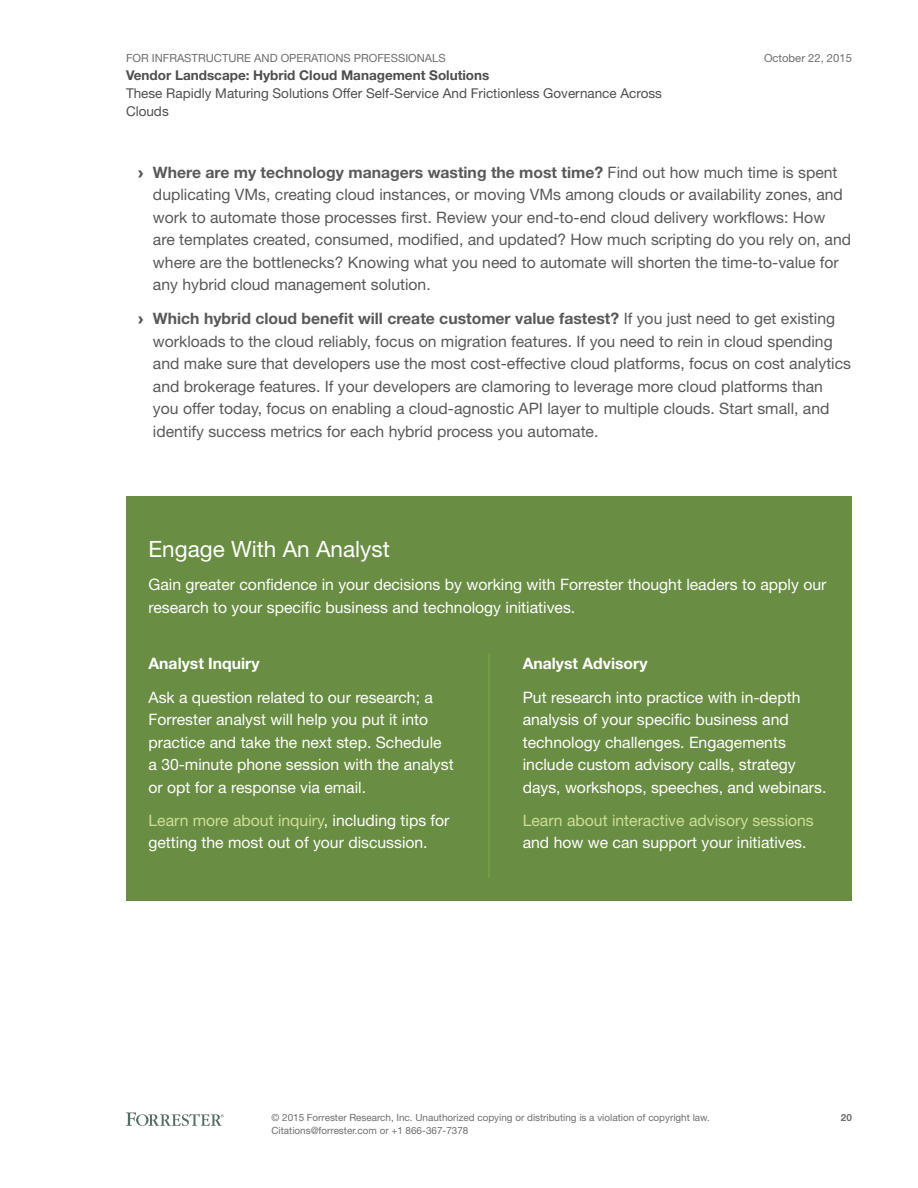
<style>
.page{position:relative;width:918px;height:1188px;background:#fff}
.page>*{position:absolute;margin:0;border:0;box-sizing:border-box;transform-origin:0 0}
.t1{font:22.5px "Helvetica Neue LT Std";color:#fff}
.t2{font:15.75px/22.5px "Helvetica Neue LT Std";color:#59595b}
.t3{font:15.75px/22.5px "Helvetica Neue LT Std";color:#fff}
.t4{font:15.75px "Helvetica Neue LT Std";color:#cddf96}
.t5{font:700 15.75px "Helvetica Neue LT Std";color:#fff}
.t6{font:13.5px/18px "Helvetica Neue LT Std";color:#4e4e50}
.t7{font:700 13.5px "Helvetica Neue LT Std";color:#4e4e50}
.t8{font:11.25px "Helvetica Neue LT Std";color:#6d6e70}
.t9{font:9.9px/12.8px "Helvetica Neue LT Std";color:#6d6e70}
.t10{font:700 9.9px "Helvetica Neue LT Std";color:#6d6e70}
.s1{font-family:"Arial";font-weight:900}
.s2{font-weight:700}
.s3{color:#cddf96}
</style>
<div class="page">
<svg style="left:126px;top:1112px;width:98px;height:14px"></svg>
<div style="left:126px;top:496px;width:726px;height:405px;background:#698d43"></div>
<hr style="left:488px;top:653px;width:2px;height:225px;background:#73a145">
<p class="t8" style="left:126px;top:51px;width:321px">For Infrastructure And Operations Professionals</p>
<p class="t7" style="left:126px;top:67px;width:365px">Vendor Landscape: Hybrid Cloud Management Solutions</p>
<p class="t6" style="left:126px;top:84px;width:538px">These Rapidly Maturing Solutions Offer Self-Service And Frictionless Governance Across<br>Clouds</p>
<p class="t8" style="left:764px;top:51px;width:89px">October 22, 2015</p>
<p class="t2" style="left:153px;top:161px;width:700px;text-indent:-15px"><span class="s1">›</span> <span class="s2">Where are my technology managers wasting the most time?</span> Find out how much time is spent duplicating VMs, creating cloud instances, or moving VMs among clouds or availability zones, and work to automate those processes first. Review your end-to-end cloud delivery workflows: How<br>are templates created, consumed, modified, and updated? How much scripting do you rely on, and where are the bottlenecks? Knowing what you need to automate will shorten the time-to-value for any hybrid cloud management solution.</p>
<p class="t2" style="left:153px;top:307px;width:700px;text-indent:-15px"><span class="s1">›</span> <span class="s2">Which hybrid cloud benefit will create customer value fastest?</span> If you just need to get existing workloads to the cloud reliably, focus on migration features. If you need to rein in cloud spending and make sure that developers use the most cost-effective cloud platforms, focus on cost analytics and brokerage features. If your developers are clamoring to leverage more cloud platforms than you offer today, focus on enabling a cloud-agnostic API layer to multiple clouds. Start small, and identify success metrics for each hybrid process you automate.</p>
<h1 class="t1" style="left:148px;top:535px;width:243px">Engage With An Analyst</h1>
<p class="t3" style="left:148px;top:573px;width:679px">Gain greater confidence in your decisions by working with Forrester thought leaders to apply our research to your specific business and technology initiatives.</p>
<p class="t5" style="left:148px;top:653px;width:113px">Analyst Inquiry</p>
<p class="t3" style="left:148px;top:685px;width:307px">Ask a question related to our research; a Forrester analyst will help you put it into practice and take the next step. Schedule a 30-minute phone session with the analyst or opt for a response via email.</p>
<p class="t3" style="left:148px;top:809px;width:303px"><span class="s3">Learn more about inquiry</span>, including tips for getting the most out of your discussion.</p>
<p class="t5" style="left:523px;top:653px;width:126px">Analyst Advisory</p>
<p class="t3" style="left:523px;top:686px;width:305px">Put research into practice with in-depth analysis of your specific business and technology challenges. Engagements include custom advisory calls, strategy days, workshops, speeches, and webinars.</p>
<p class="t4" style="left:523px;top:811px;width:293px">Learn about interactive advisory sessions</p>
<p class="t3" style="left:523px;top:831px;width:285px">and how we can support your initiatives.</p>
<p class="t9" style="left:272px;top:1111px;width:440px">© 2015 Forrester Research, Inc. Unauthorized copying or distributing is a violation of copyright law.<br>Citations@forrester.com or +1 866-367-7378</p>
<p class="t10" style="left:841px;top:1112px;width:13px">20</p>
</div>
